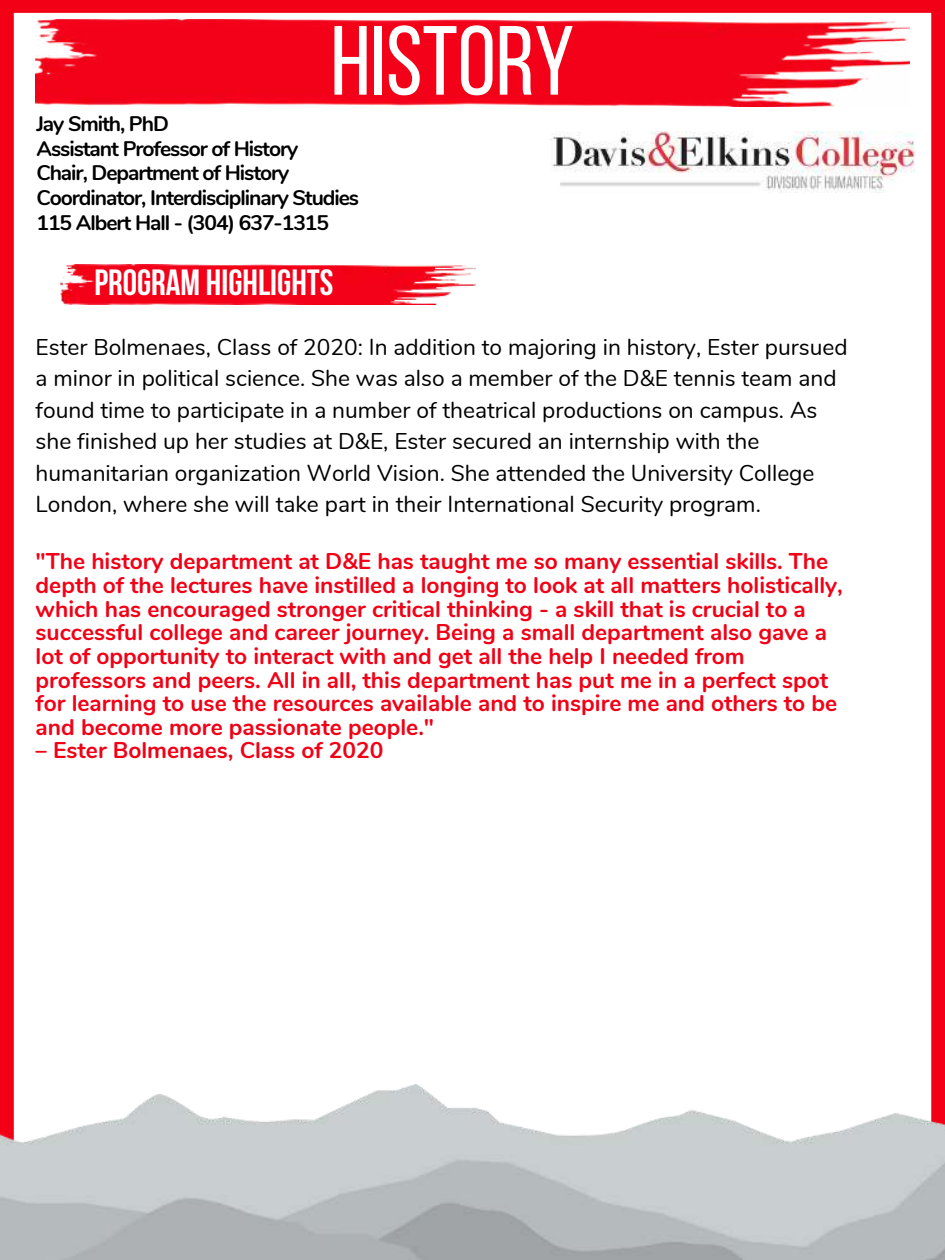
<style>
.page{position:relative;width:945px;height:1260px;background:#fff}
.page>*{position:absolute;margin:0;border:0;box-sizing:border-box;transform-origin:0 0}
.t1{font:98px "Bebas Neue";color:#fff}
.t2{font:700 36.4px "Bebas Neue";color:#fff}
.t3{font:700 22.75px/23.6px "Nunito";color:#f10016}
.t4{font:22.75px/31.5px "Nunito";color:#000}
.t5{font:700 21px/24.8px "Nunito";letter-spacing:-.05em;color:#000}
</style>
<div class="page">
<img style="left:61px;top:264px;width:414px;height:41px">
<div style="left:0;top:0;width:14px;height:1147px;background:#f10016"></div>
<div style="left:931px;top:13px;width:14px;height:1129px;background:#f10016"></div>
<img style="left:36px;top:19px;width:874px;height:87px">
<div style="left:0;top:0;width:945px;height:13px;background:#f10016"></div>
<img style="left:0;top:1084px;width:945px;height:176px">
<img style="left:550px;top:132px;width:365px;height:60px">
<h1 class="t1" style="left:331px;top:8px;width:245px">HISTORY</h1>
<p class="t5" style="left:36px;top:110px;width:324px">Jay Smith, PhD<br>Assistant Professor of History<br>Chair, Department of History<br>Coordinator, Interdisciplinary Studies<br>115 Albert Hall - (304) 637-1315</p>
<h2 class="t2" style="left:94px;top:262px;width:240px">PROGRAM HIGHLIGHTS</h2>
<p class="t4" style="left:36px;top:330px;width:814px">Ester Bolmenaes, Class of 2020: In addition to majoring in history, Ester pursued a minor in political science. She was also a member of the D&amp;E tennis team and found time to participate in a number of theatrical productions on campus. As she finished up her studies at D&amp;E, Ester secured an internship with the humanitarian organization World Vision. She attended the University College London, where she will take part in their International Security program.</p>
<p class="t3" style="left:36px;top:548px;width:809px">"The history department at D&amp;E has taught me so many essential skills. The depth of the lectures have instilled a longing to look at all matters holistically, which has encouraged stronger critical thinking - a skill that is crucial to a successful college and career journey. Being a small department also gave a lot of opportunity to interact with and get all the help I needed from professors and peers. All in all, this department has put me in a perfect spot for learning to use the resources available and to inspire me and others to be and become more passionate people."</p>
<p class="t3" style="left:36px;top:737px;width:349px">– Ester Bolmenaes, Class of 2020</p>
</div>
